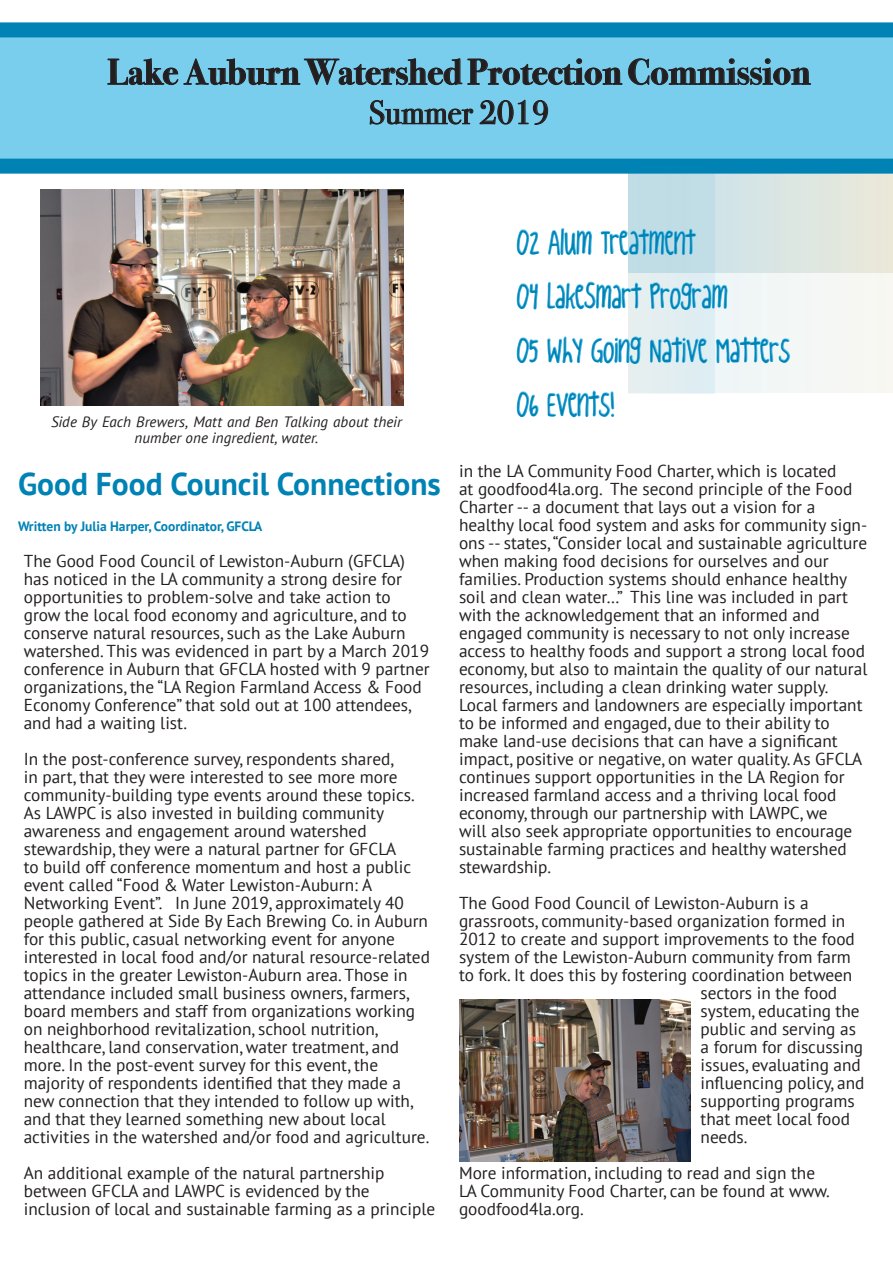
<style>
.page{position:relative;width:893px;height:1263px;background:#fff}
.page>*{position:absolute;margin:0;border:0;box-sizing:border-box;transform-origin:0 0}
.t1{font:700 36px "Bodoni Svty Two ITCTT";color:#231f20}
.t2{font:33px "Bodoni Svty Two ITCTT";color:#231f20}
.t3{font:31.5px/54px "kingcoo LKC";color:#0082b5}
.t4{font:700 31.5px "PT Sans";color:#0082b5}
.t5{font:17.25px/18px "PT Sans";color:#231f20}
.t6{font:italic 15px/16.5px "PT Sans";letter-spacing:.005em;color:#231f20;text-align:center}
.t7{font:700 13.5px "PT Sans";color:#0082b5}
</style>
<div class="page">
<div style="left:715px;top:273px;width:178px;height:120px;background:#f4f7f5"></div>
<hr style="left:629px;top:393px;width:86px;height:1px;background:#f2f6f6">
<svg style="left:0;top:22px;width:893px;height:152px;background:#5eb8da"></svg>
<svg style="left:517px;top:229px;width:23px;height:26px"></svg>
<svg style="left:548px;top:228px;width:44px;height:27px"></svg>
<svg style="left:600px;top:228px;width:96px;height:27px"></svg>
<svg style="left:517px;top:283px;width:21px;height:27px"></svg>
<svg style="left:547px;top:281px;width:95px;height:28px"></svg>
<svg style="left:650px;top:282px;width:78px;height:28px;background:#c0e5f3"></svg>
<svg style="left:517px;top:337px;width:22px;height:26px"></svg>
<svg style="left:547px;top:336px;width:36px;height:27px"></svg>
<svg style="left:591px;top:336px;width:51px;height:28px"></svg>
<svg style="left:650px;top:336px;width:58px;height:27px;background:#bde4f2"></svg>
<svg style="left:716px;top:336px;width:74px;height:27px"></svg>
<svg style="left:517px;top:391px;width:22px;height:26px"></svg>
<svg style="left:547px;top:390px;width:68px;height:27px"></svg>
<img style="left:40px;top:189px;width:363px;height:216px">
<img style="left:459px;top:999px;width:231px;height:162px">
<h1 class="t1" style="left:107px;top:42px;width:705px">Lake Auburn Watershed Protection Commission</h1>
<h2 class="t2" style="left:369px;top:85px;width:182px">Summer 2019</h2>
<p class="t6" style="left:51px;top:413px;width:353px">Side By Each Brewers, Matt and Ben Talking about their number one ingredient, water.</p>
<h3 class="t4" style="left:18px;top:463px;width:424px">Good Food Council Connections</h3>
<p class="t7" style="left:18px;top:517px;width:246px">Written by Julia Harper, Coordinator, GFCLA</p>
<p class="t5" style="left:24px;top:552px;width:407px">The Good Food Council of Lewiston-Auburn (GFCLA) has noticed in the LA community a strong desire for opportunities to problem-solve and take action to grow the local food economy and agriculture, and to conserve natural resources, such as the Lake Auburn watershed. This was evidenced in part by a March 2019 conference in Auburn that GFCLA hosted with 9 partner organizations, the “LA Region Farmland Access &amp; Food Economy Conference” that sold out at 100 attendees, and had a waiting list.</p>
<p class="t5" style="left:24px;top:750px;width:408px">In the post-conference survey, respondents shared,<br>in part, that they were interested to see more more community-building type events around these topics.<br>As LAWPC is also invested in building community awareness and engagement around watershed stewardship, they were a natural partner for GFCLA<br>to build off conference momentum and host a public event called “Food &amp; Water Lewiston-Auburn: A Networking Event”. In June 2019, approximately 40 people gathered at Side By Each Brewing Co. in Auburn for this public, casual networking event for anyone interested in local food and/or natural resource-related topics in the greater Lewiston-Auburn area. Those in attendance included small business owners, farmers, board members and staff from organizations working on neighborhood revitalization, school nutrition, healthcare, land conservation, water treatment, and more. In the post-event survey for this event, the majority of respondents identified that they made a new connection that they intended to follow up with, and that they learned something new about local activities in the watershed and/or food and agriculture.</p>
<p class="t5" style="left:24px;top:1163px;width:413px">An additional example of the natural partnership between GFCLA and LAWPC is evidenced by the inclusion of local and sustainable farming as a principle</p>
<h3 class="t3" style="left:516px;top:215px;width:276px">02 ALUM TREATMENT<br>04 LAKESMART PROGRAM<br>05 WHY GOING NATIVE MATTERS<br>06 EVENTS!</h3>
<p class="t5" style="left:459px;top:461px;width:410px">in the LA Community Food Charter, which is located<br>at goodfood4la.org. The second principle of the Food Charter -- a document that lays out a vision for a healthy local food system and asks for community sign&shy;ons -- states, “Consider local and sustainable agriculture when making food decisions for ourselves and our families. Production systems should enhance healthy soil and clean water…” This line was included in part with the acknowledgement that an informed and engaged community is necessary to not only increase access to healthy foods and support a strong local food economy, but also to maintain the quality of our natural resources, including a clean drinking water supply.<br>Local farmers and landowners are especially important to be informed and engaged, due to their ability to make land-use decisions that can have a significant impact, positive or negative, on water quality. As GFCLA continues support opportunities in the LA Region for increased farmland access and a thriving local food economy, through our partnership with LAWPC, we<br>will also seek appropriate opportunities to encourage sustainable farming practices and healthy watershed stewardship.</p>
<p class="t5" style="left:459px;top:893px;width:351px">The Good Food Council of Lewiston-Auburn is a</p>
<p class="t5" style="left:459px;top:911px;width:388px">grassroots, community-based organization formed in</p>
<p class="t5" style="left:459px;top:929px;width:397px">2012 to create and support improvements to the food</p>
<p class="t5" style="left:459px;top:947px;width:393px">system of the Lewiston-Auburn community from farm</p>
<p class="t5" style="left:459px;top:965px;width:395px">to fork. It does this by fostering coordination between</p>
<p class="t5" style="left:700px;top:983px;width:138px">sectors in the food</p>
<p class="t5" style="left:700px;top:1001px;width:161px">system, educating the</p>
<p class="t5" style="left:700px;top:1019px;width:157px">public and serving as</p>
<p class="t5" style="left:700px;top:1037px;width:164px">a forum for discussing</p>
<p class="t5" style="left:700px;top:1055px;width:162px">issues, evaluating and</p>
<p class="t5" style="left:700px;top:1073px;width:165px">influencing policy, and</p>
<p class="t5" style="left:700px;top:1091px;width:156px">supporting programs</p>
<p class="t5" style="left:700px;top:1109px;width:151px">that meet local food</p>
<p class="t5" style="left:700px;top:1127px;width:49px">needs.</p>
<p class="t5" style="left:459px;top:1163px;width:372px">More information, including to read and sign the<br>LA Community Food Charter, can be found at www. goodfood4la.org.</p>
</div>
